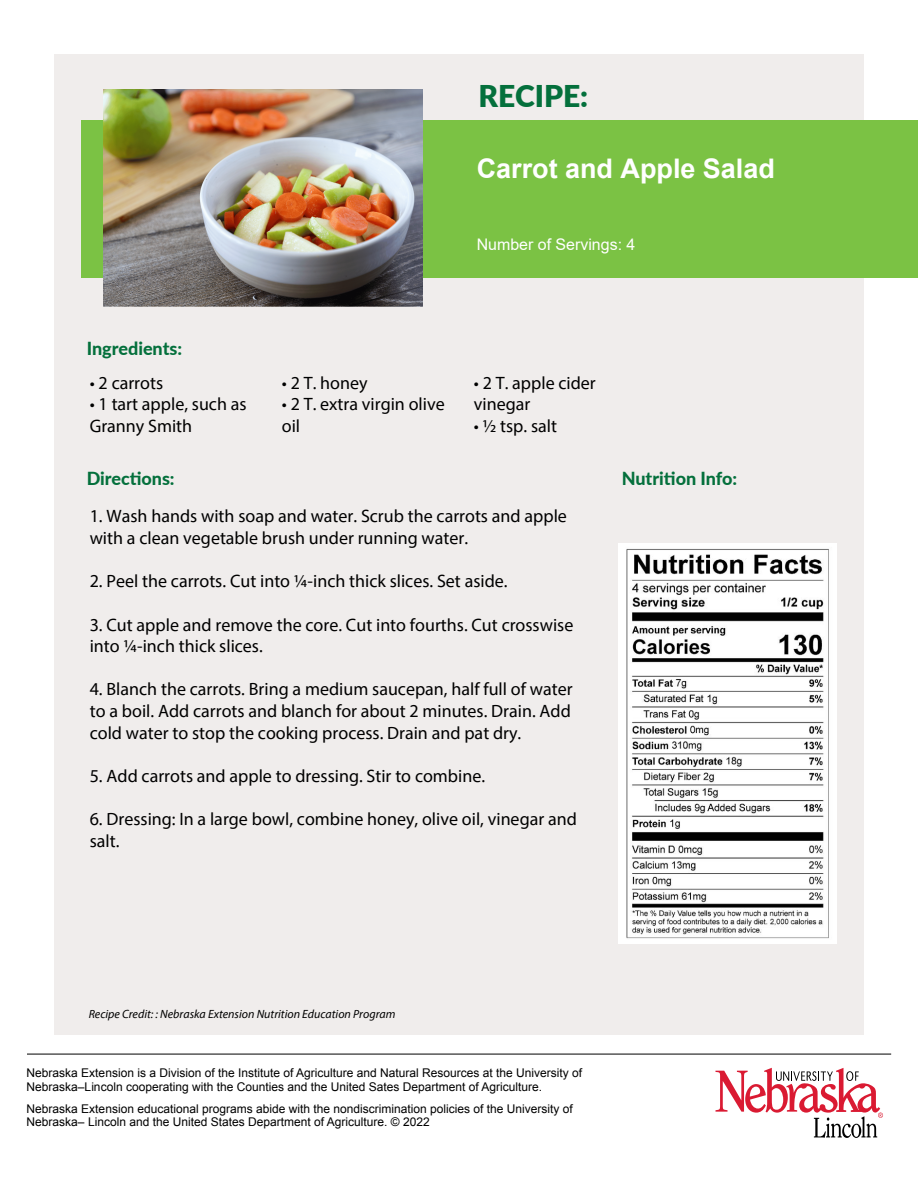
<style>
.page{position:relative;width:918px;height:1188px;background:#fff}
.page>*{position:absolute;margin:0;border:0;box-sizing:border-box;transform-origin:0 0}
.t1{font:900 30px "Lato";color:#04703c}
.t2{font:700 27px "Arial";color:#fff}
.t3{font:18px/21.6px "Myriad Pro";color:#000}
.t4{font:800 18px "Lato";color:#04703c}
.t5{font:15.9px "Arial";color:#fff}
.t6{font:12px/13.5px "Arial";color:#000}
.t7{font:italic 12px "Myriad Pro";color:#000}
.s1{font-style:inherit}
</style>
<div class="page">
<div style="left:55px;top:54px;width:809px;height:981px;background:#f0edec"></div>
<hr style="left:27px;top:1054px;width:864px;height:1px;background:#000">
<svg style="left:716px;top:1068px;width:167px;height:70px"></svg>
<div style="left:82px;top:120px;width:836px;height:158px;background:#7bc244"></div>
<img style="left:619px;top:544px;width:217px;height:399px">
<img style="left:103px;top:90px;width:320px;height:217px">
<h1 class="t1" style="left:479px;top:73px;width:111px">RECIPE:</h1>
<h2 class="t2" style="left:477px;top:150px;width:300px">Carrot and Apple Salad</h2>
<p class="t4" style="left:87px;top:335px;width:97px">Ingredients:</p>
<p class="t3" style="left:90px;top:372px;width:75px">• 2 carrots</p>
<p class="t3" style="left:90px;top:393px;width:158px">• 1 tart apple, such as<br>Granny Smith</p>
<p class="t4" style="left:87px;top:465px;width:89px">Directions:</p>
<p class="t5" style="left:477px;top:233px;width:160px">Number of Servings: 4</p>
<p class="t3" style="left:282px;top:372px;width:87px">• 2 T. honey</p>
<p class="t3" style="left:282px;top:393px;width:164px">• 2 T. extra virgin olive oil</p>
<p class="t3" style="left:474px;top:372px;width:124px">• 2 T. apple cider vinegar</p>
<p class="t3" style="left:474px;top:415px;width:85px">• ½ tsp. salt</p>
<p class="t4" style="left:622px;top:465px;width:117px">Nutrition Info:</p>
<p class="t3" style="left:90px;top:505px;width:479px">1. Wash hands with soap and water. Scrub the carrots and apple with a clean vegetable brush under running water.</p>
<p class="t3" style="left:90px;top:570px;width:419px">2. Peel the carrots. Cut into ¼-inch thick slices. Set aside.</p>
<p class="t3" style="left:90px;top:613px;width:485px">3. Cut apple and remove the core. Cut into fourths. Cut crosswise into ¼-inch thick slices.</p>
<p class="t3" style="left:90px;top:678px;width:484px;text-align:justify">4. Blanch the carrots. Bring a medium saucepan, half full of water to a boil. Add carrots and blanch for about 2 minutes. Drain. Add cold water to stop the cooking process. Drain and pat dry.</p>
<p class="t3" style="left:90px;top:765px;width:397px">5. Add carrots and apple to dressing. Stir to combine.</p>
<p class="t3" style="left:90px;top:808px;width:489px">6. Dressing: In a large bowl, combine honey, olive oil, vinegar and salt.</p>
<p class="t7" style="left:89px;top:1006px;width:308px">Recipe Credit: : Nebraska Extension Nutrition Education Program</p>
<p class="t6" style="left:27px;top:1066px;width:557px">Nebraska Extension is a Division of the Institute of Agriculture and Natural Resources at the University of<br>Nebraska–Lincoln cooperating with the Counties and the United Sates Department of Agriculture.</p>
<p class="t6" style="left:27px;top:1102px;width:548px">Nebraska Extension educational programs abide with the nondiscrimination policies of the University of<br>Nebraska– Lincoln and the United States Department of Agriculture. © 20<span class="s1">22</span></p>
</div>
